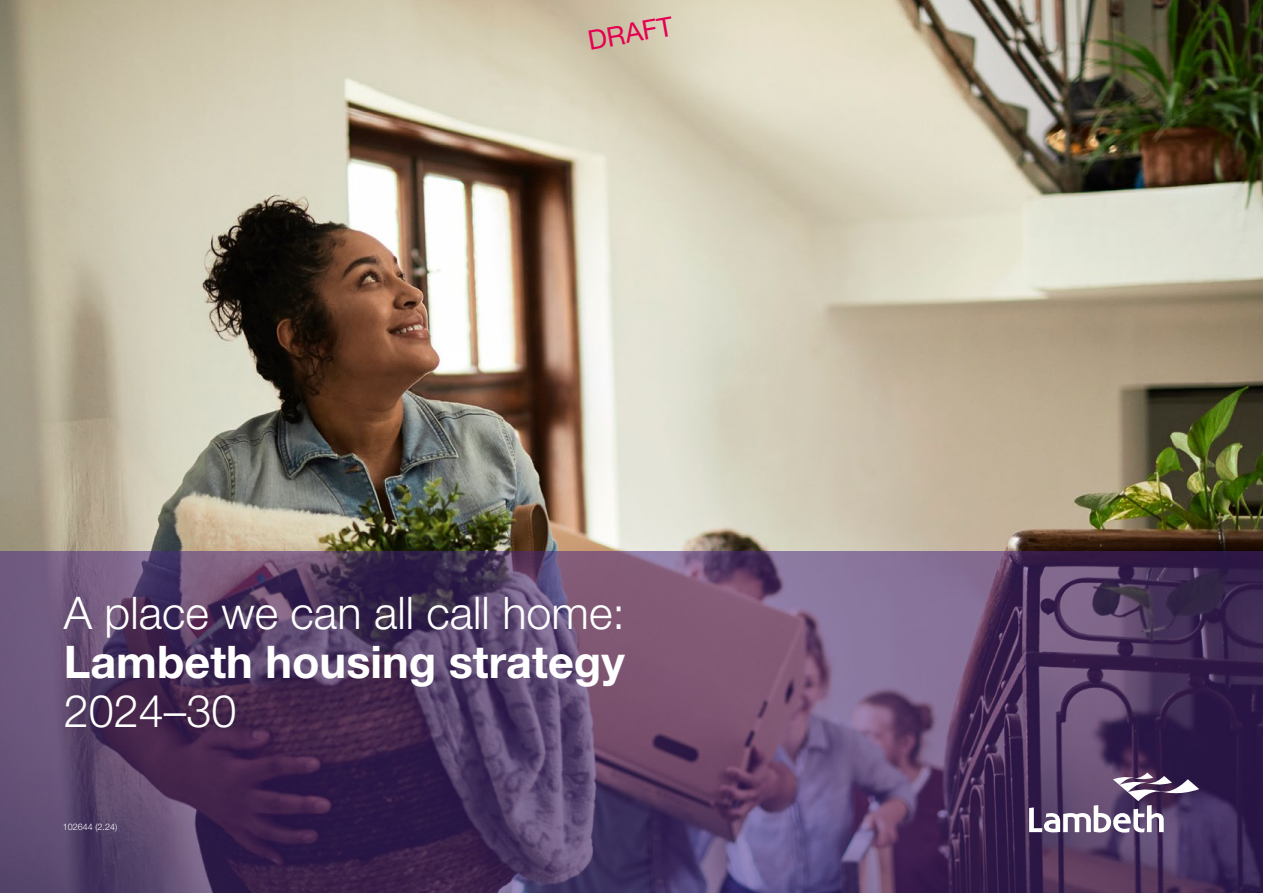
<style>
.page{position:relative;width:1263px;height:893px;background:#fff}
.page>*{position:absolute;margin:0;border:0;box-sizing:border-box;transform-origin:0 0}
.Cover_head_30_32_5pt{font:300 45px "Helvetica Neue LT Pro";color:#fff}
.Cover_head_30_32_5pt-2{font:700 45px "Helvetica Neue LT Pro";color:#fff}
.t1{font:27px "Helvetica Neue LT Pro";color:#e50051}
.t2{font:300 9px "Helvetica Neue LT Pro";color:#fff}
</style>
<div class="page">
<img style="left:0;top:0;width:1263px;height:551px">
<svg style="left:0;top:551px;width:1263px;height:342px;background:#573f66"></svg>
<svg style="left:1029px;top:772px;width:170px;height:61px"></svg>
<p class="t1" style="left:585px;top:24px;width:87px;rotate:-10deg">DRAFT</p>
<h1 class="Cover_head_30_32_5pt" style="left:64px;top:586px;width:563px">A place we can all call home:</h1>
<h1 class="Cover_head_30_32_5pt-2" style="left:64px;top:634px;width:562px">Lambeth housing strategy</h1>
<h1 class="Cover_head_30_32_5pt" style="left:64px;top:683px;width:174px">2024–30</h1>
<p class="t2" style="left:63px;top:821px;width:56px">102644 (2.24)</p>
</div>
